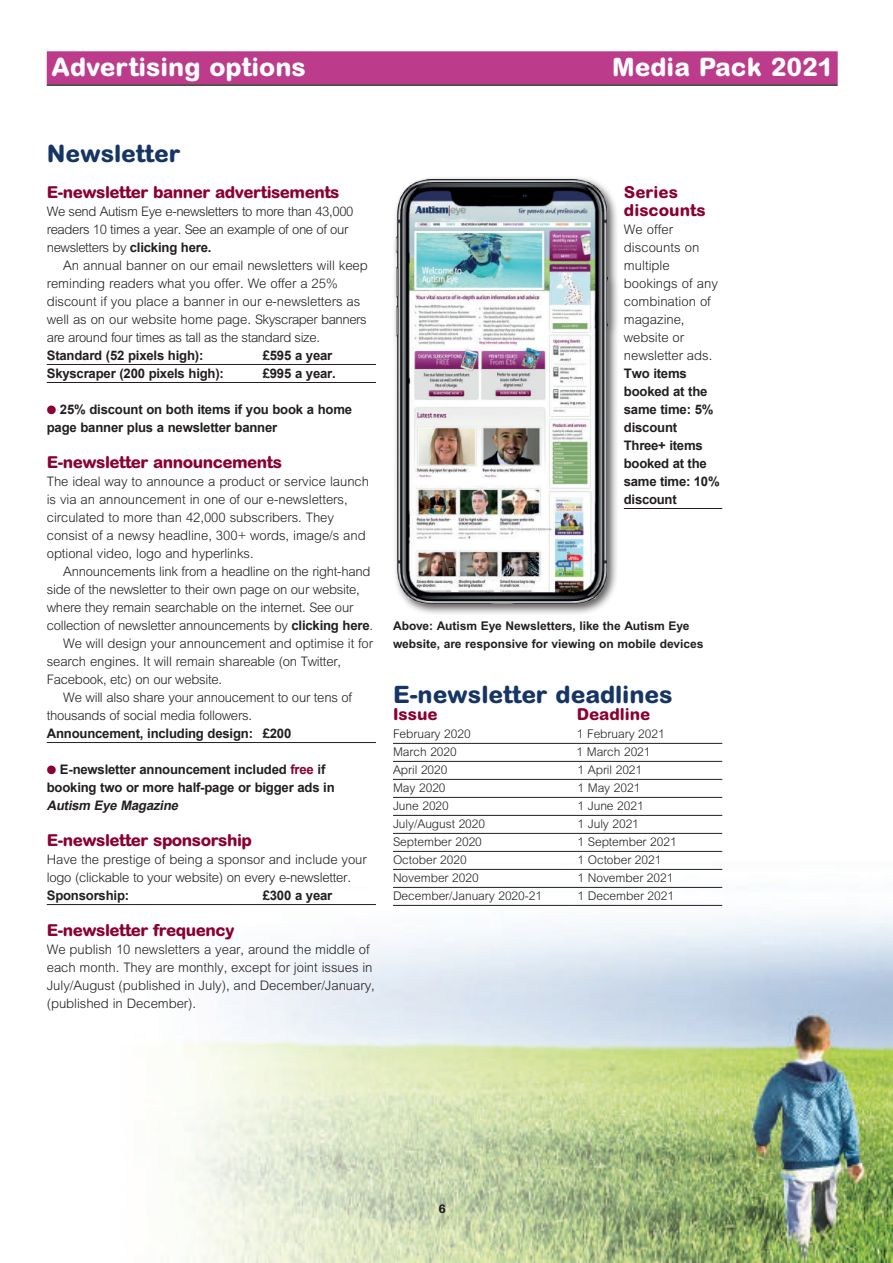
<style>
.page{position:relative;width:893px;height:1263px;background:#fff}
.page>*{position:absolute;margin:0;border:0;box-sizing:border-box;transform-origin:0 0}
.t1{font:800 25.5px "Arial Rounded MT";color:#fff}
.t2{font:800 24px "Arial Rounded MT";letter-spacing:-.005em;color:#163565}
.t3{font:800 16.5px "Arial Rounded MT";letter-spacing:-.03em;color:#8b012f}
.t4{font:800 16.5px/18px "Arial Rounded MT";color:#8b012f}
.t5{font:300 13.2px/18px "Arial";letter-spacing:-.005em;color:#231f20}
.t6{font:700 13.2px/18px "Arial";letter-spacing:-.015em;color:#231f20}
.t7{font:300 13.2px/18px "Arial";letter-spacing:-.03em;color:#231f20}
.t8{font:italic 700 13.2px "Arial";color:#231f20}
.t9{font:300 12px "Arial";letter-spacing:-.005em;color:#231f20}
.t10{font:700 12px/18px "Arial";color:#231f20}
.t11{font:800 12px "Arial Rounded MT";color:#231f20}
.s1{font-weight:700}
.s2{font-family:"font 00000000269 f 0482";font-weight:400;font-size:12px;color:#8b012f}
.s3{color:#8b012f}
</style>
<div class="page">
<img style="left:46px;top:796px;width:847px;height:467px">
<hr style="left:47px;top:364px;width:329px;height:1px;background:#231f20">
<hr style="left:47px;top:382px;width:329px;height:1px;background:#231f20">
<hr style="left:47px;top:742px;width:329px;height:1px;background:#231f20">
<hr style="left:47px;top:904px;width:329px;height:1px;background:#231f20">
<hr style="left:624px;top:508px;width:98px;height:1px;background:#231f20">
<div style="left:47px;top:51px;width:791px;height:33px;background:#bc3c8b"></div>
<hr style="left:47px;top:84px;width:791px;height:2px;background:#231f20">
<div style="left:392px;top:175px;width:228px;height:441px;background:#231f20;opacity:.75"></div>
<img style="left:392px;top:179px;width:232px;height:425px">
<hr style="left:393px;top:743px;width:329px;height:1px;background:#231f20">
<hr style="left:393px;top:761px;width:329px;height:1px;background:#231f20">
<hr style="left:393px;top:779px;width:329px;height:1px;background:#231f20">
<hr style="left:393px;top:797px;width:329px;height:1px;background:#231f20">
<hr style="left:393px;top:815px;width:329px;height:1px;background:#231f20">
<hr style="left:393px;top:833px;width:329px;height:1px;background:#231f20">
<hr style="left:393px;top:851px;width:329px;height:1px;background:#231f20">
<hr style="left:393px;top:869px;width:329px;height:1px;background:#231f20">
<hr style="left:393px;top:887px;width:329px;height:1px;background:#231f20">
<hr style="left:393px;top:905px;width:329px;height:1px;background:#231f20">
<h1 class="t1" style="left:51px;top:52px;width:256px">Advertising options</h1>
<h1 class="t1" style="left:612px;top:52px;width:223px">Media Pack 2021</h1>
<h2 class="t2" style="left:47px;top:139px;width:135px">Newsletter</h2>
<p class="t3" style="left:47px;top:182px;width:294px">E-newsletter banner advertisements</p>
<p class="t7" style="left:47px;top:202px;width:308px">We send Autism Eye e-newsletters to more than 43,000 readers 10 times a year. See an example of one of our newsletters by <span class="s1">clicking here.</span></p>
<p class="t5" style="left:47px;top:256px;width:323px;text-indent:17px">An annual banner on our email newsletters will keep reminding readers what you offer. We offer a 25% discount if you place a banner in our e-newsletters as well as on our website home page. Skyscraper banners are around four times as tall as the standard size.</p>
<p class="t6" style="left:47px;top:346px;width:158px">Standard (52 pixels high):</p>
<p class="t6" style="left:263px;top:346px;width:71px">£595 a year</p>
<p class="t6" style="left:47px;top:364px;width:179px">Skyscraper (200 pixels high):</p>
<p class="t6" style="left:263px;top:364px;width:75px">£995 a year.</p>
<p class="t6" style="left:47px;top:400px;width:307px"><span class="s2">l</span> 25% discount on both items if you book a home page banner plus a newsletter banner</p>
<p class="t3" style="left:47px;top:452px;width:237px">E-newsletter announcements</p>
<p class="t5" style="left:47px;top:472px;width:324px">The ideal way to announce a product or service launch is via an announcement in one of our e-newsletters, circulated to more than 42,000 subscribers. They consist of a newsy headline, 300+ words, image/s and optional video, logo and hyperlinks.</p>
<p class="t5" style="left:63px;top:562px;width:309px">Announcements link from a headline on the right-hand</p>
<p class="t5" style="left:47px;top:580px;width:315px">side of the newsletter to their own page on our website,</p>
<p class="t5" style="left:47px;top:598px;width:308px">where they remain searchable on the internet. See our</p>
<p class="t5" style="left:47px;top:616px;width:328px">collection of newsletter announcements by <span class="s1">clicking here</span>.</p>
<p class="t5" style="left:63px;top:634px;width:311px">We will design your announcement and optimise it for</p>
<p class="t5" style="left:47px;top:652px;width:296px">search engines. It will remain shareable (on Twitter,</p>
<p class="t5" style="left:47px;top:670px;width:177px">Facebook, etc) on our website.</p>
<p class="t5" style="left:63px;top:688px;width:290px">We will also share your annoucement to our tens of</p>
<p class="t5" style="left:47px;top:706px;width:207px">thousands of social media followers.</p>
<p class="t6" style="left:47px;top:724px;width:246px">Announcement, including design: £200</p>
<p class="t6" style="left:47px;top:760px;width:289px"><span class="s2">l</span> E-newsletter announcement included <span class="s3">free</span> if booking two or more half-page or bigger ads in</p>
<p class="t8" style="left:47px;top:798px;width:135px">Autism Eye Magazine</p>
<p class="t3" style="left:47px;top:830px;width:207px">E-newsletter sponsorship</p>
<p class="t5" style="left:47px;top:850px;width:322px">Have the prestige of being a sponsor and include your logo (clickable to your website) on every e-newsletter.</p>
<p class="t6" style="left:47px;top:886px;width:84px">Sponsorship:</p>
<p class="t6" style="left:263px;top:886px;width:71px">£300 a year</p>
<p class="t3" style="left:47px;top:920px;width:190px">E-newsletter frequency</p>
<p class="t5" style="left:47px;top:940px;width:330px">We publish 10 newsletters a year, around the middle of each month. They are monthly, except for joint issues in July/August (published in July), and December/January, (published in December).</p>
<p class="t4" style="left:624px;top:183px;width:83px">Series discounts</p>
<p class="t5" style="left:624px;top:220px;width:96px">We offer discounts on multiple bookings of any combination of magazine, website or newsletter ads.</p>
<p class="t6" style="left:624px;top:364px;width:97px">Two items booked at the same time: 5% discount<br>Three+ items booked at the same time: 10% discount</p>
<p class="t10" style="left:393px;top:617px;width:312px">Above: Autism Eye Newsletters, like the Autism Eye website, are responsive for viewing on mobile devices</p>
<h2 class="t2" style="left:393px;top:680px;width:281px">E-newsletter deadlines</h2>
<p class="t3" style="left:393px;top:704px;width:46px">Issue</p>
<p class="t4" style="left:577px;top:705px;width:75px">Deadline</p>
<p class="t9" style="left:393px;top:727px;width:79px">February 2020</p>
<p class="t9" style="left:577px;top:727px;width:89px">1 February 2021</p>
<p class="t9" style="left:393px;top:745px;width:65px">March 2020</p>
<p class="t9" style="left:576px;top:745px;width:76px">1 March 2021</p>
<p class="t9" style="left:393px;top:763px;width:56px">April 2020</p>
<p class="t9" style="left:578px;top:763px;width:66px">1 April 2021</p>
<p class="t9" style="left:393px;top:781px;width:54px">May 2020</p>
<p class="t9" style="left:578px;top:781px;width:64px">1 May 2021</p>
<p class="t9" style="left:393px;top:799px;width:57px">June 2020</p>
<p class="t9" style="left:578px;top:799px;width:68px">1 June 2021</p>
<p class="t9" style="left:393px;top:817px;width:94px">July/August 2020</p>
<p class="t9" style="left:578px;top:817px;width:63px">1 July 2021</p>
<p class="t9" style="left:393px;top:835px;width:90px">September 2020</p>
<p class="t9" style="left:578px;top:835px;width:101px">1 September 2021</p>
<p class="t9" style="left:393px;top:853px;width:75px">October 2020</p>
<p class="t9" style="left:578px;top:853px;width:85px">1 October 2021</p>
<p class="t9" style="left:393px;top:871px;width:87px">November 2020</p>
<p class="t9" style="left:578px;top:871px;width:97px">1 November 2021</p>
<p class="t9" style="left:393px;top:889px;width:151px">December/January 2020-21</p>
<p class="t9" style="left:578px;top:889px;width:98px">1 December 2021</p>
<p class="t11" style="left:439px;top:1201px;width:9px">6</p>
</div>
